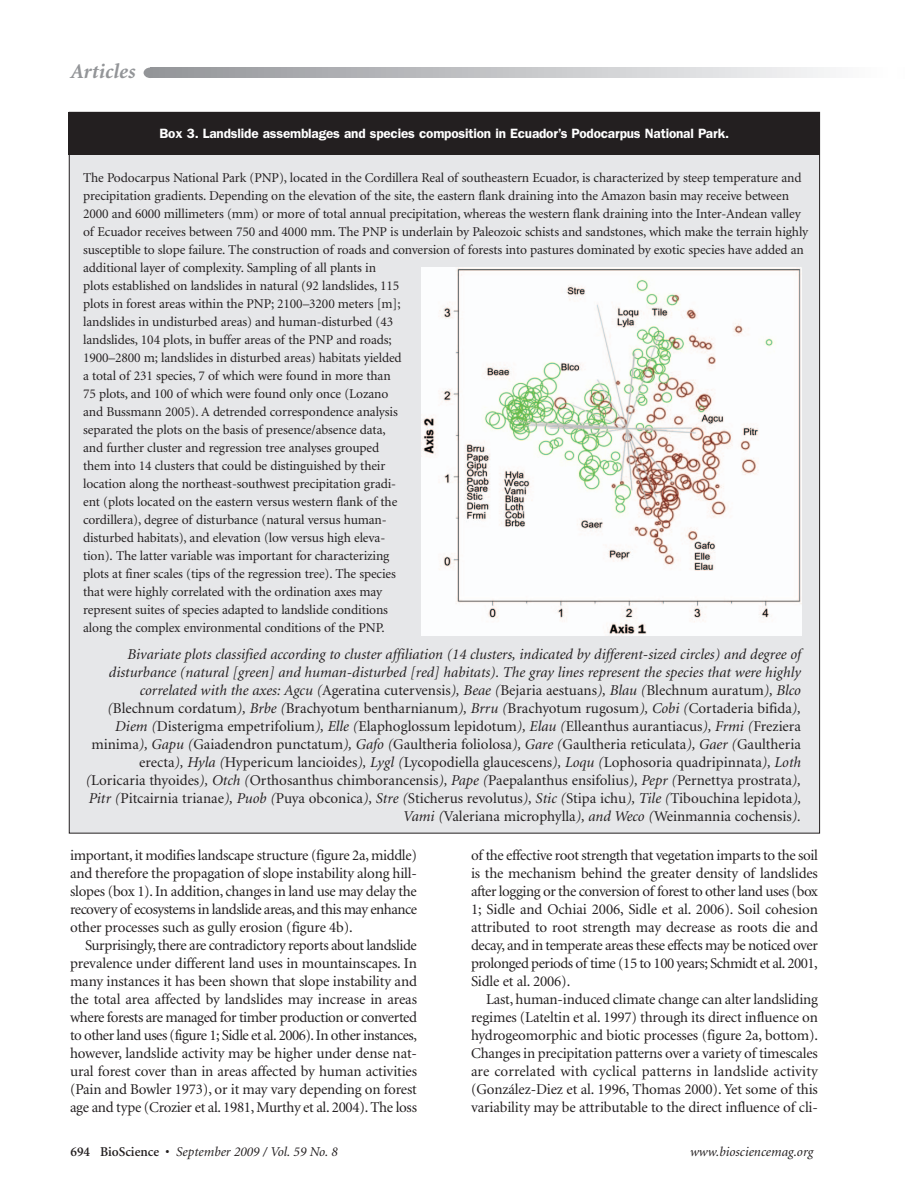
<style>
.page{position:relative;width:905px;height:1202px;background:#fff}
.page>*{position:absolute;margin:0;border:0;box-sizing:border-box;transform-origin:0 0}
.t1{font:italic 700 21px "Minion";color:#939598}
.t2{font:15px/18px "Minion";color:#231f20;text-align:justify}
.t3{font:13.5px/18px "Minion";letter-spacing:-.01em;color:#231f20}
.t4{font:600 13.5px "Franklin Gothic";letter-spacing:-.01em;color:#fff}
.t5{font:italic 13.5px "Minion";color:#231f20}
.s1{font-style:italic}
.s2{font-weight:600;font-style:normal}
</style>
<div class="page">
<div style="left:144px;top:68px;width:13px;height:10px;background:#939598;border-radius:50%"></div>
<svg style="left:151px;top:67px;width:679px;height:11px;background:#c2c4c6"></svg>
<div style="left:69px;top:112px;width:750px;height:721px;background:#e6e7e9"></div>
<div style="left:69px;top:112px;width:751px;height:43px;background:#231f20"></div>
<img style="left:421px;top:268px;width:380px;height:367px">
<h1 class="t1" style="left:71px;top:63px;width:66px">Articles</h1>
<p class="t4" style="left:159px;top:129px;width:571px">Box 3. Landslide assemblages and species composition in Ecuador’s Podocarpus National Park.</p>
<p class="t3" style="left:83px;top:170px;width:726px">The Podocarpus National Park (PNP), located in the Cordillera Real of southeastern Ecuador, is characterized by steep temperature and precipitation gradients. Depending on the elevation of the site, the eastern flank draining into the Amazon basin may receive between 2000 and 6000 millimeters (mm) or more of total annual precipitation, whereas the western flank draining into the Inter-Andean valley of Ecuador receives between 750 and 4000 mm. The PNP is underlain by Paleozoic schists and sandstones, which make the terrain highly susceptible to slope failure. The construction of roads and conversion of forests into pastures dominated by exotic species have added an additional layer of complexity. Sampling of all plants in<br>plots established on landslides in natural (92 landslides, 115<br>plots in forest areas within the PNP; 2100–3200 meters [m];<br>landslides in undisturbed areas) and human-disturbed (43<br>landslides, 104 plots, in buffer areas of the PNP and roads;<br>1900–2800 m; landslides in disturbed areas) habitats yielded<br>a total of 231 species, 7 of which were found in more than<br>75 plots, and 100 of which were found only once (Lozano<br>and Bussmann 2005). A detrended correspondence analysis<br>separated the plots on the basis of presence/absence data,<br>and further cluster and regression tree analyses grouped<br>them into 14 clusters that could be distinguished by their<br>location along the northeast-southwest precipitation gradi-<br>ent (plots located on the eastern versus western flank of the<br>cordillera), degree of disturbance (natural versus human-<br>disturbed habitats), and elevation (low versus high eleva-<br>tion). The latter variable was important for characterizing<br>plots at finer scales (tips of the regression tree). The species<br>that were highly correlated with the ordination axes may<br>represent suites of species adapted to landslide conditions<br>along the complex environmental conditions of the PNP.</p>
<p class="t2" style="left:86px;top:646px;width:717px;text-align:right"><span class="s1">Bivariate plots classified according to cluster affiliation (14 clusters, indicated by different-sized circles) and degree of disturbance (natural [green] and human-disturbed [red] habitats). The gray lines represent the species that were highly correlated with the axes: Agcu (</span>Ageratina cutervensis<span class="s1">), Beae (</span>Bejaria aestuans<span class="s1">), Blau (</span>Blechnum auratum<span class="s1">), Blco (</span>Blechnum cordatum<span class="s1">), Brbe (</span>Brachyotum bentharnianum<span class="s1">), Brru (</span>Brachyotum rugosum<span class="s1">), Cobi (</span>Cortaderia bifida<span class="s1">), Diem (</span>Disterigma empetrifolium<span class="s1">), Elle (</span>Elaphoglossum lepidotum<span class="s1">), Elau (</span>Elleanthus aurantiacus<span class="s1">), Frmi (</span>Freziera minima<span class="s1">), Gapu (</span>Gaiadendron punctatum<span class="s1">), Gafo (</span>Gaultheria foliolosa<span class="s1">), Gare (</span>Gaultheria reticulata<span class="s1">), Gaer (</span>Gaultheria erecta<span class="s1">), Hyla (</span>Hypericum lancioides<span class="s1">), Lygl (</span>Lycopodiella glaucescens<span class="s1">), Loqu (</span>Lophosoria quadripinnata<span class="s1">), Loth (</span>Loricaria thyoides<span class="s1">), Otch (</span>Orthosanthus chimborancensis<span class="s1">), Pape (</span>Paepalanthus ensifolius<span class="s1">), Pepr (</span>Pernettya prostrata<span class="s1">), Pitr (</span>Pitcairnia trianae<span class="s1">), Puob (</span>Puya obconica<span class="s1">), Stre (</span>Sticherus revolutus<span class="s1">), Stic (</span>Stipa ichu<span class="s1">), Tile (</span>Tibouchina lepidota<span class="s1">), Vami (</span>Valeriana microphylla<span class="s1">), and Weco (</span>Weinmannia cochensis<span class="s1">).</span></p>
<p class="t2" style="left:70px;top:847px;width:348px">important, it modifies landscape structure (figure 2a, middle) and therefore the propagation of slope instability along hill&shy;slopes (box 1). In addition, changes in land use may delay the recovery of ecosystems in landslide areas, and this may enhance other processes such as gully erosion (figure 4b).</p>
<p class="t2" style="left:70px;top:937px;width:348px;text-indent:15px">Surprisingly, there are contradictory reports about landslide prevalence under different land uses in mountainscapes. In many instances it has been shown that slope instability and the total area affected by landslides may increase in areas where forests are managed for timber production or converted to other land uses (figure 1; Sidle et al. 2006). In other instances, however, landslide activity may be higher under dense nat&shy;ural forest cover than in areas affected by human activities (Pain and Bowler 1973), or it may vary depending on forest age and type (Crozier et al. 1981, Murthy et al. 2004). The loss</p>
<p class="t2" style="left:471px;top:847px;width:348px">of the effective root strength that vegetation imparts to the soil is the mechanism behind the greater density of landslides after logging or the conversion of forest to other land uses (box 1; Sidle and Ochiai 2006, Sidle et al. 2006). Soil cohesion attributed to root strength may decrease as roots die and decay, and in temperate areas these effects may be noticed over prolonged periods of time (15 to 100 years; Schmidt et al. 2001, Sidle et al. 2006).</p>
<p class="t2" style="left:471px;top:991px;width:348px;text-indent:15px">Last, human-induced climate change can alter landsliding regimes (Lateltin et al. 1997) through its direct influence on hydrogeomorphic and biotic processes (figure 2a, bottom).<br>Changes in precipitation patterns over a variety of timescales are correlated with cyclical patterns in landslide activity (González-Diez et al. 1996, Thomas 2000). Yet some of this variability may be attributable to the direct influence of cli-</p>
<p class="t5" style="left:70px;top:1146px;width:269px"><span class="s2">694 BioScience •</span> September 2009 / Vol. 59 No. 8</p>
<p class="t5" style="left:690px;top:1146px;width:125px">www.biosciencemag.org</p>
</div>
